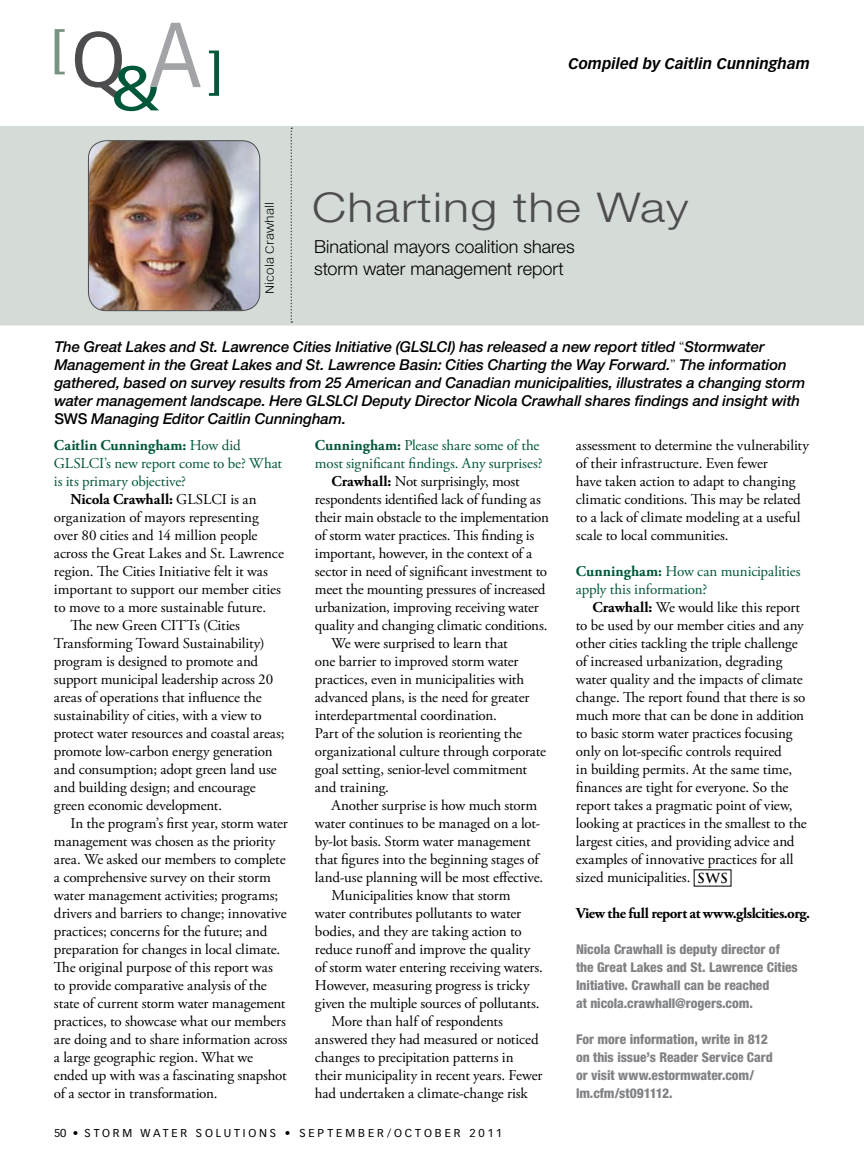
<style>
.page{position:relative;width:864px;height:1161px;background:#fff}
.page>*{position:absolute;margin:0;border:0;box-sizing:border-box;transform-origin:0 0}
.t1{font:51px "Vectora LT Std";color:#779482;scale:1.18 1}
.t2{font:300 41.1px "Helvetica Neue LT Std";letter-spacing:.025em;color:#4d4d4f;scale:1.18 1}
.t3{font:300 18px/21.6px "Helvetica Neue LT Std";color:#000}
.t4{font:15px/18px "Adobe Garamond Pro";letter-spacing:-.01em;color:#000}
.t5{font:italic 500 15px/18px "Helvetica Neue LT Std";letter-spacing:-.005em;color:#000}
.t6{font:15px/18px "Adobe Garamond Pro";letter-spacing:-.005em;color:#005739}
.t7{font:700 15px "Adobe Garamond Pro";letter-spacing:-.02em;color:#000}
.t8{font:italic 700 15px "Vectora LT Std";color:#000}
.t9{font:700 15px "Adobe Garamond Pro";letter-spacing:.005em;color:#005739}
.t10{font:800 condensed 13.5px/18px "Helvetica Neue LT Std";letter-spacing:-.005em;color:#808285}
.t11{font:300 11.55px "Vectora LT Std";letter-spacing:.01em;color:#000;scale:1.18 1}
.t12{font:11.25px "Vectora LT Std";letter-spacing:.25em;color:#000}
.s1{font-size:75.9px;color:#4d4d4f}
.s2{font-size:61.5px;color:#005739}
.s3{font-size:90.45px;color:#a2a4a7}
.s4{color:#005739}
.s5{font-family:"Adobe Garamond Pro";font-weight:400;font-style:normal}
.s6{font-style:normal}
.s7{font-weight:400}
.s8{font-weight:700}
.s9{font-family:"Trajan Pro";font-weight:700;font-size:13.5px}
</style>
<div class="page">
<div style="left:0;top:126px;width:864px;height:199px;background:#d5dbd6"></div>
<svg style="left:291px;top:127px;width:1px;height:196px"></svg>
<img style="left:88px;top:141px;width:172px;height:170px">
<div style="left:88px;top:140px;width:172px;height:171px;border:1px solid #4d4d4f;border-radius:18px"></div>
<h1 class="t1" style="left:51px;top:20px;width:147px">[<span class="s1">Q</span><span class="s2">&amp;</span><span class="s3">A</span> <span class="s4">]</span></h1>
<p class="t8" style="left:568px;top:55px;width:243px">Compiled by Caitlin Cunningham</p>
<p class="t11" style="left:263px;top:294px;width:80px;rotate:-90deg">Nicola Crawhall</p>
<h2 class="t2" style="left:312px;top:182px;width:320px">Charting the Way</h2>
<p class="t3" style="left:314px;top:236px;width:262px">Binational mayors coalition shares storm water management report</p>
<p class="t5" style="left:54px;top:337px;width:753px">The Great Lakes and St. Lawrence Cities Initiative (GLSLCI) has released a new report titled <span class="s5">“</span>Stormwater Management in the Great Lakes and St. Lawrence Basin: Cities Charting the Way Forward.<span class="s5">”</span> The information gathered, based on survey results from 25 American and Canadian municipalities, illustrates a changing storm water management landscape. Here GLSLCI Deputy Director Nicola Crawhall shares findings and insight with <span class="s6">SWS</span> Managing Editor Caitlin Cunningham.</p>
<p class="t9" style="left:54px;top:437px;width:188px">Caitlin Cunningham: <span class="s7">How did</span></p>
<p class="t6" style="left:54px;top:455px;width:230px">GLSLCI’s new report come to be? What</p>
<p class="t6" style="left:54px;top:473px;width:134px">is its primary objective?</p>
<p class="t7" style="left:70px;top:491px;width:188px">Nicola Crawhall: <span class="s7">GLSLCI is an</span></p>
<p class="t4" style="left:54px;top:509px;width:206px">organization of mayors representing</p>
<p class="t4" style="left:54px;top:527px;width:205px">over 80 cities and 14 million people</p>
<p class="t4" style="left:54px;top:545px;width:231px">across the Great Lakes and St. Lawrence</p>
<p class="t4" style="left:54px;top:563px;width:216px">region. The Cities Initiative felt it was</p>
<p class="t4" style="left:54px;top:581px;width:229px">important to support our member cities</p>
<p class="t4" style="left:54px;top:599px;width:214px">to move to a more sustainable future.</p>
<p class="t4" style="left:70px;top:617px;width:171px">The new Green CITTs (Cities</p>
<p class="t4" style="left:54px;top:635px;width:212px">Transforming Toward Sustainability)</p>
<p class="t4" style="left:54px;top:653px;width:206px">program is designed to promote and</p>
<p class="t4" style="left:54px;top:671px;width:221px">support municipal leadership across 20</p>
<p class="t4" style="left:54px;top:689px;width:209px">areas of operations that influence the</p>
<p class="t4" style="left:54px;top:707px;width:209px">sustainability of cities, with a view to</p>
<p class="t4" style="left:54px;top:725px;width:232px">protect water resources and coastal areas;</p>
<p class="t4" style="left:54px;top:743px;width:220px">promote low-carbon energy generation</p>
<p class="t4" style="left:54px;top:761px;width:224px">and consumption; adopt green land use</p>
<p class="t4" style="left:54px;top:779px;width:203px">and building design; and encourage</p>
<p class="t4" style="left:54px;top:797px;width:170px">green economic development.</p>
<p class="t4" style="left:70px;top:815px;width:219px">In the program’s first year, storm water</p>
<p class="t4" style="left:54px;top:833px;width:223px">management was chosen as the priority</p>
<p class="t4" style="left:54px;top:851px;width:233px">area. We asked our members to complete</p>
<p class="t4" style="left:54px;top:869px;width:218px">a comprehensive survey on their storm</p>
<p class="t4" style="left:54px;top:887px;width:226px">water management activities; programs;</p>
<p class="t4" style="left:54px;top:905px;width:234px">drivers and barriers to change; innovative</p>
<p class="t4" style="left:54px;top:923px;width:215px">practices; concerns for the future; and</p>
<p class="t4" style="left:54px;top:941px;width:228px">preparation for changes in local climate.</p>
<p class="t4" style="left:54px;top:959px;width:220px">The original purpose of this report was</p>
<p class="t4" style="left:54px;top:977px;width:214px">to provide comparative analysis of the</p>
<p class="t4" style="left:54px;top:995px;width:233px">state of current storm water management</p>
<p class="t4" style="left:54px;top:1013px;width:234px">practices, to showcase what our members</p>
<p class="t4" style="left:54px;top:1031px;width:235px">are doing and to share information across</p>
<p class="t4" style="left:54px;top:1049px;width:201px">a large geographic region. What we</p>
<p class="t4" style="left:54px;top:1067px;width:234px">ended up with was a fascinating snapshot</p>
<p class="t4" style="left:54px;top:1085px;width:165px">of a sector in transformation.</p>
<p class="t6" style="left:315px;top:437px;width:226px"><span class="s8">Cunningham:</span> Please share some of the</p>
<p class="t6" style="left:315px;top:455px;width:229px">most significant findings. Any surprises?</p>
<p class="t4" style="left:331px;top:473px;width:190px"><span class="s8">Crawhall:</span> Not surprisingly, most</p>
<p class="t4" style="left:315px;top:491px;width:227px">respondents identified lack of funding as</p>
<p class="t4" style="left:315px;top:509px;width:236px">their main obstacle to the implementation</p>
<p class="t4" style="left:315px;top:527px;width:221px">of storm water practices. This finding is</p>
<p class="t4" style="left:315px;top:545px;width:219px">important, however, in the context of a</p>
<p class="t4" style="left:315px;top:563px;width:234px">sector in need of significant investment to</p>
<p class="t4" style="left:315px;top:581px;width:232px">meet the mounting pressures of increased</p>
<p class="t4" style="left:315px;top:599px;width:225px">urbanization, improving receiving water</p>
<p class="t4" style="left:315px;top:617px;width:234px">quality and changing climatic conditions.</p>
<p class="t4" style="left:331px;top:635px;width:178px">We were surprised to learn that</p>
<p class="t4" style="left:315px;top:653px;width:205px">one barrier to improved storm water</p>
<p class="t4" style="left:315px;top:671px;width:211px">practices, even in municipalities with</p>
<p class="t4" style="left:315px;top:689px;width:216px">advanced plans, is the need for greater</p>
<p class="t4" style="left:315px;top:707px;width:184px">interdepartmental coordination.</p>
<p class="t4" style="left:315px;top:725px;width:209px">Part of the solution is reorienting the</p>
<p class="t4" style="left:315px;top:743px;width:233px">organizational culture through corporate</p>
<p class="t4" style="left:315px;top:761px;width:214px">goal setting, senior-level commitment</p>
<p class="t4" style="left:315px;top:779px;width:76px">and training.</p>
<p class="t4" style="left:331px;top:797px;width:207px">Another surprise is how much storm</p>
<p class="t4" style="left:315px;top:815px;width:227px">water continues to be managed on a lot-</p>
<p class="t4" style="left:315px;top:833px;width:217px">by-lot basis. Storm water management</p>
<p class="t4" style="left:315px;top:851px;width:225px">that figures into the beginning stages of</p>
<p class="t4" style="left:315px;top:869px;width:230px">land-use planning will be most effective.</p>
<p class="t4" style="left:331px;top:887px;width:181px">Municipalities know that storm</p>
<p class="t4" style="left:315px;top:905px;width:208px">water contributes pollutants to water</p>
<p class="t4" style="left:315px;top:923px;width:208px">bodies, and they are taking action to</p>
<p class="t4" style="left:315px;top:941px;width:217px">reduce runoff and improve the quality</p>
<p class="t4" style="left:315px;top:959px;width:229px">of storm water entering receiving waters.</p>
<p class="t4" style="left:315px;top:977px;width:216px">However, measuring progress is tricky</p>
<p class="t4" style="left:315px;top:995px;width:226px">given the multiple sources of pollutants.</p>
<p class="t4" style="left:331px;top:1013px;width:173px">More than half of respondents</p>
<p class="t4" style="left:315px;top:1031px;width:225px">answered they had measured or noticed</p>
<p class="t4" style="left:315px;top:1049px;width:200px">changes to precipitation patterns in</p>
<p class="t4" style="left:315px;top:1067px;width:229px">their municipality in recent years. Fewer</p>
<p class="t4" style="left:315px;top:1085px;width:214px">had undertaken a climate-change risk</p>
<p class="t4" style="left:576px;top:437px;width:235px">assessment to determine the vulnerability of their infrastructure. Even fewer<br>have taken action to adapt to changing climatic conditions. This may be related to a lack of climate modeling at a useful scale to local communities.</p>
<p class="t6" style="left:576px;top:563px;width:226px"><span class="s8">Cunningham:</span> How can municipalities apply this information?</p>
<p class="t4" style="left:576px;top:599px;width:232px;text-indent:16px"><span class="s8">Crawhall:</span> We would like this report to be used by our member cities and any other cities tackling the triple challenge of increased urbanization, degrading water quality and the impacts of climate change. The report found that there is so much more that can be done in addition to basic storm water practices focusing only on lot-specific controls required<br>in building permits. At the same time, finances are tight for everyone. So the report takes a pragmatic point of view, looking at practices in the smallest to the largest cities, and providing advice and examples of innovative practices for all sized municipalities. <span class="s9">SWS</span></p>
<p class="t7" style="left:576px;top:905px;width:235px">View the full report at www.glslcities.org.</p>
<p class="t10" style="left:576px;top:940px;width:223px">Nicola Crawhall is deputy director of the Great Lakes and St. Lawrence Cities Initiative. Crawhall can be reached<br>at nicola.crawhall@rogers.com.</p>
<p class="t10" style="left:576px;top:1030px;width:198px">For more information, write in 812 on this issue’s Reader Service Card or visit www.estormwater.com/ lm.cfm/st091112.</p>
<p class="t12" style="left:54px;top:1127px;width:450px">50 • STORM WATER SOLUTIONS • SEPTEMBER/OCTOBER 2011</p>
</div>
